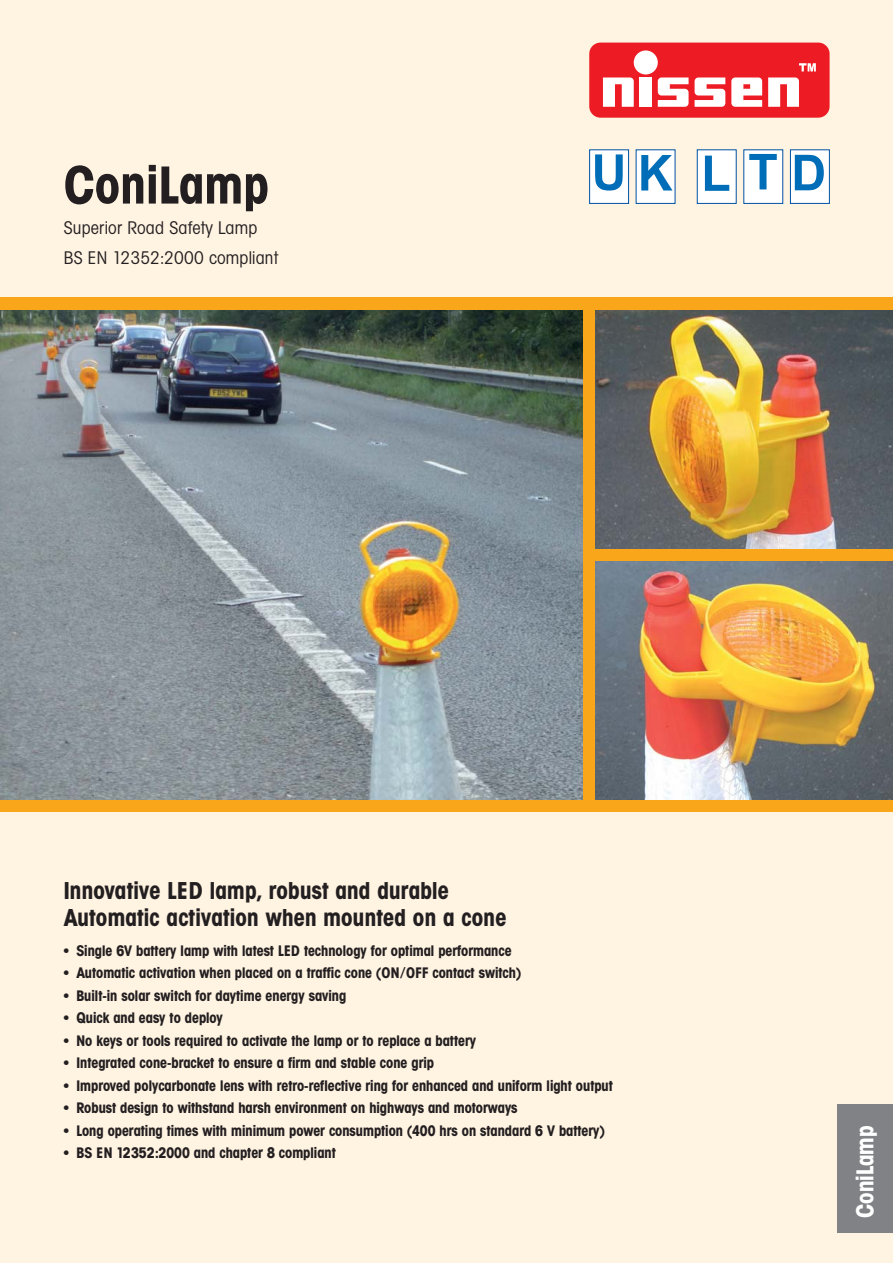
<style>
.page{position:relative;width:893px;height:1263px;background:#fff3e2}
.page>*{position:absolute;margin:0;border:0;box-sizing:border-box;transform-origin:0 0}
.t1{font:700 52.5px "Avant Garde Condensed BQ";letter-spacing:.01em;color:#231f20}
.t2{font:700 24px/27px "Avant Garde Condensed BQ";letter-spacing:.01em;color:#231f20}
.t3{font:700 24px "Avant Garde Condensed BQ";color:#fff}
.t4{font:18px/30px "Avant Garde Condensed BQ";letter-spacing:.01em;color:#231f20}
.t5{font:700 15px "Avant Garde Condensed BQ";color:#231f20}
</style>
<div class="page">
<div style="left:838px;top:1104px;width:55px;height:129px;background:#808285"></div>
<div style="left:0;top:298px;width:893px;height:514px;background:#faa61a"></div>
<img style="left:0;top:310px;width:582px;height:489px">
<div style="left:589px;top:43px;width:240px;height:75px;background:#ed1c24;border-radius:11px"></div>
<div style="left:634px;top:50px;width:24px;height:25px;background:#fff;border-radius:50%"></div>
<div style="left:640px;top:78px;width:12px;height:29px;background:#fff"></div>
<svg style="left:658px;top:78px;width:30px;height:29px"></svg>
<svg style="left:694px;top:78px;width:31px;height:29px"></svg>
<svg style="left:731px;top:78px;width:31px;height:29px"></svg>
<svg style="left:768px;top:78px;width:31px;height:29px"></svg>
<svg style="left:603px;top:78px;width:31px;height:29px"></svg>
<svg style="left:799px;top:63px;width:17px;height:8px"></svg>
<div style="left:590px;top:150px;width:38px;height:53px;background:#fff"></div>
<div style="left:589px;top:149px;width:40px;height:55px;border:1px solid #0052a4"></div>
<svg style="left:595px;top:154px;width:28px;height:37px"></svg>
<div style="left:636px;top:150px;width:39px;height:53px;background:#fff"></div>
<svg style="left:641px;top:155px;width:31px;height:36px"></svg>
<div style="left:744px;top:150px;width:39px;height:53px;background:#fff"></div>
<svg style="left:749px;top:154px;width:28px;height:35px"></svg>
<div style="left:697px;top:150px;width:39px;height:53px;background:#fff"></div>
<div style="left:697px;top:149px;width:40px;height:55px;border:1px solid #0052a4"></div>
<svg style="left:705px;top:156px;width:24px;height:35px"></svg>
<div style="left:790px;top:150px;width:39px;height:53px;background:#fff"></div>
<div style="left:790px;top:149px;width:40px;height:55px;border:1px solid #0052a4"></div>
<svg style="left:795px;top:155px;width:29px;height:35px"></svg>
<img style="left:595px;top:310px;width:298px;height:239px">
<img style="left:595px;top:561px;width:298px;height:238px">
<h1 class="t1" style="left:64px;top:168px;width:206px">ConiLamp</h1>
<p class="t4" style="left:64px;top:214px;width:216px">Superior Road Safety Lamp<br>BS EN 12352:2000 compliant</p>
<h2 class="t2" style="left:64px;top:879px;width:444px">Innovative LED lamp, robust and durable<br>Automatic activation when mounted on a cone</h2>
<p class="t5" style="left:64px;top:945px;width:449px">• Single 6V battery lamp with latest LED technology for optimal performance</p>
<p class="t5" style="left:64px;top:968px;width:459px">• Automatic activation when placed on a traffic cone (ON/OFF contact switch)</p>
<p class="t5" style="left:64px;top:990px;width:284px">• Built-in solar switch for daytime energy saving</p>
<p class="t5" style="left:64px;top:1013px;width:160px">• Quick and easy to deploy</p>
<p class="t5" style="left:64px;top:1035px;width:414px">• No keys or tools required to activate the lamp or to replace a battery</p>
<p class="t5" style="left:64px;top:1058px;width:372px">• Integrated cone-bracket to ensure a firm and stable cone grip</p>
<p class="t5" style="left:64px;top:1080px;width:551px">• Improved polycarbonate lens with retro-reflective ring for enhanced and uniform light output</p>
<p class="t5" style="left:64px;top:1103px;width:455px">• Robust design to withstand harsh environment on highways and motorways</p>
<p class="t5" style="left:64px;top:1125px;width:542px">• Long operating times with minimum power consumption (400 hrs on standard 6 V battery)</p>
<p class="t5" style="left:64px;top:1148px;width:273px">• BS EN 12352:2000 and chapter 8 compliant</p>
<h2 class="t3" style="left:857px;top:1218px;width:93px;rotate:-90deg">ConiLamp</h2>
</div>
